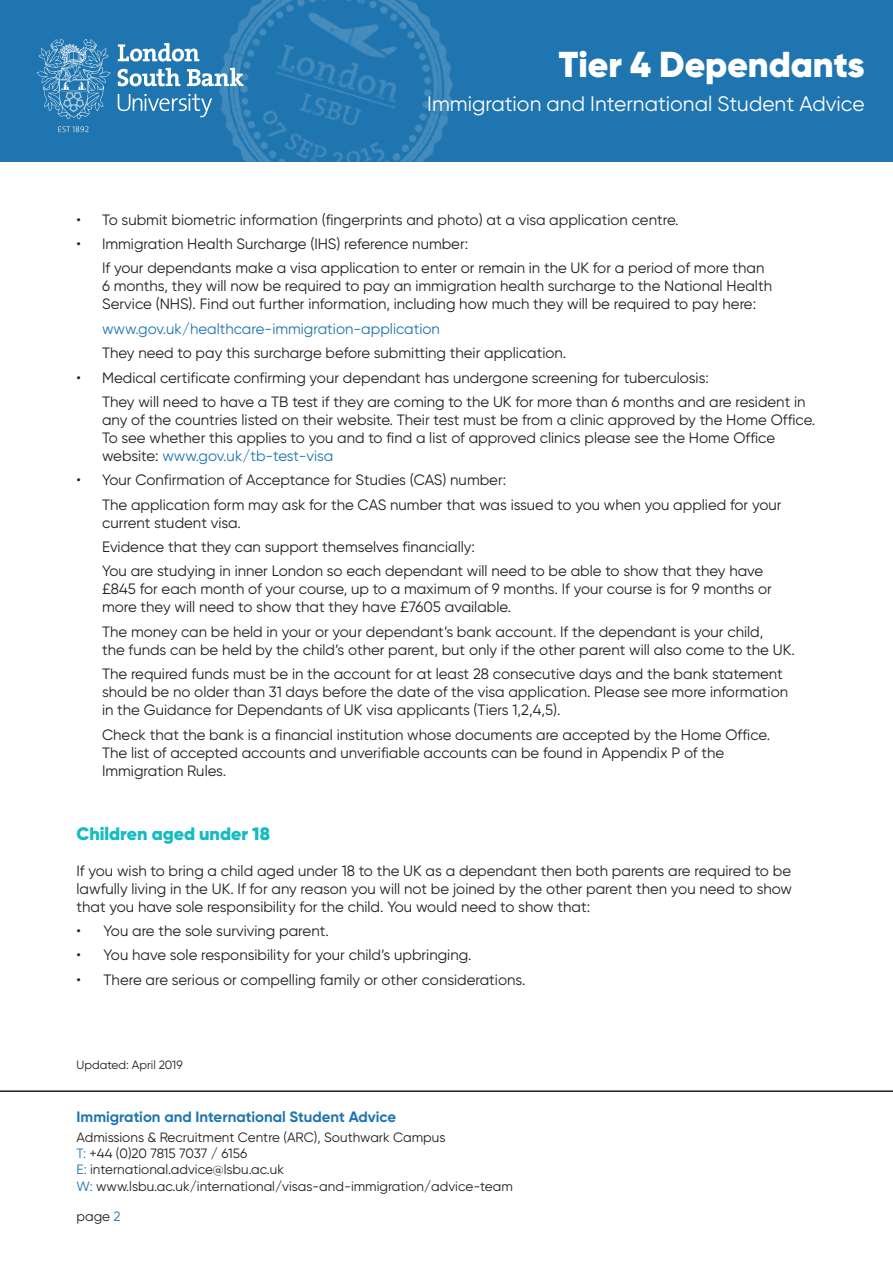
<style>
.page{position:relative;width:893px;height:1263px;background:#fff}
.page>*{position:absolute;margin:0;border:0;box-sizing:border-box;transform-origin:0 0}
.t1{font:900 36px "Gilroy";color:#fff}
.t2{font:21px "Gilroy";color:#fff}
.t3{font:900 18px "Gilroy";color:#14bcc1}
.t4{font:15px/18px "Gilroy";color:#231f20}
.t5{font:15px "Gilroy";color:#1f75af}
.t6{font:700 15px "Gilroy";color:#1f75af}
.t7{font:13.5px/16.2px "Gilroy";color:#231f20}
.t8{font:12px "Gilroy";color:#231f20}
.s1{color:#1f75af}
</style>
<div class="page">
<hr style="left:0;top:1090px;width:893px;height:2px;background:#231f20">
<div style="left:0;top:0;width:893px;height:161px;background:#1f75af"></div>
<svg style="left:58px;top:126px;width:31px;height:6px"></svg>
<svg style="left:118px;top:43px;width:48px;height:19px"></svg>
<svg style="left:118px;top:68px;width:48px;height:44px"></svg>
<svg style="left:37px;top:39px;width:74px;height:80px"></svg>
<img style="left:166px;top:0;width:340px;height:162px">
<h1 class="t1" style="left:559px;top:42px;width:307px">Tier 4 Dependants</h1>
<h2 class="t2" style="left:427px;top:91px;width:439px">Immigration and International Student Advice</h2>
<p class="t4" style="left:77px;top:210px;width:604px">• To submit biometric information (fingerprints and photo) at a visa application centre.</p>
<p class="t4" style="left:102px;top:231px;width:664px;line-height:24.3px;text-indent:-26px">• Immigration Health Surcharge (IHS) reference number:<br>If your dependants make a visa application to enter or remain in the UK for a period of more than</p>
<p class="t4" style="left:102px;top:277px;width:671px">6 months, they will now be required to pay an immigration health surcharge to the National Health<br>Service (NHS). Find out further information, including how much they will be required to pay here:</p>
<p class="t5" style="left:102px;top:319px;width:339px">www.gov.uk/healthcare-immigration-application</p>
<p class="t4" style="left:102px;top:344px;width:466px">They need to pay this surcharge before submitting their application.</p>
<p class="t4" style="left:102px;top:365px;width:705px;line-height:24.3px;text-indent:-26px">• Medical certificate confirming your dependant has undergone screening for tuberculosis:<br>They will need to have a TB test if they are coming to the UK for more than 6 months and are resident in</p>
<p class="t4" style="left:102px;top:410px;width:715px">any of the countries listed on their website. Their test must be from a clinic approved by the Home Office.<br>To see whether this applies to you and to find a list of approved clinics please see the Home Office website: <span class="s1">www.gov.uk/tb-test-visa</span></p>
<p class="t4" style="left:102px;top:468px;width:681px;line-height:24.3px;text-indent:-26px">• Your Confirmation of Acceptance for Studies (CAS) number:<br>The application form may ask for the CAS number that was issued to you when you applied for your</p>
<p class="t4" style="left:102px;top:510px;width:663px;line-height:24.3px">current student visa.<br>Evidence that they can support themselves financially:<br>You are studying in inner London so each dependant will need to be able to show that they have</p>
<p class="t4" style="left:102px;top:580px;width:671px">£845 for each month of your course, up to a maximum of 9 months. If your course is for 9 months or more they will need to show that they have £7605 available.</p>
<p class="t4" style="left:102px;top:622px;width:694px">The money can be held in your or your dependant’s bank account. If the dependant is your child,<br>the funds can be held by the child’s other parent, but only if the other parent will also come to the UK.</p>
<p class="t4" style="left:102px;top:665px;width:688px">The required funds must be in the account for at least 28 consecutive days and the bank statement should be no older than 31 days before the date of the visa application. Please see more information in the Guidance for Dependants of UK visa applicants (Tiers 1,2,4,5).</p>
<p class="t4" style="left:102px;top:725px;width:670px">Check that the bank is a financial institution whose documents are accepted by the Home Office.<br>The list of accepted accounts and unverifiable accounts can be found in Appendix P of the<br>Immigration Rules.</p>
<p class="t3" style="left:77px;top:822px;width:195px">Children aged under 18</p>
<p class="t4" style="left:77px;top:861px;width:717px;text-align:justify">If you wish to bring a child aged under 18 to the UK as a dependant then both parents are required to be lawfully living in the UK. If for any reason you will not be joined by the other parent then you need to show that you have sole responsibility for the child. You would need to show that:</p>
<p class="t4" style="left:77px;top:921px;width:254px">• You are the sole surviving parent.</p>
<p class="t4" style="left:77px;top:946px;width:397px">• You have sole responsibility for your child’s upbringing.</p>
<p class="t4" style="left:77px;top:970px;width:451px">• There are serious or compelling family or other considerations.</p>
<p class="t8" style="left:77px;top:1057px;width:108px">Updated: April 2019</p>
<p class="t6" style="left:77px;top:1107px;width:321px">Immigration and International Student Advice</p>
<p class="t7" style="left:77px;top:1129px;width:438px">Admissions &amp; Recruitment Centre (ARC), Southwark Campus<br><span class="s1">T:</span> +44 (0)20 7815 7037 / 6156<br><span class="s1">E:</span> international.advice@lsbu.ac.uk<br><span class="s1">W:</span> www.lsbu.ac.uk/international/visas-and-immigration/advice-team</p>
<p class="t7" style="left:77px;top:1208px;width:46px">page <span class="s1">2</span></p>
</div>
